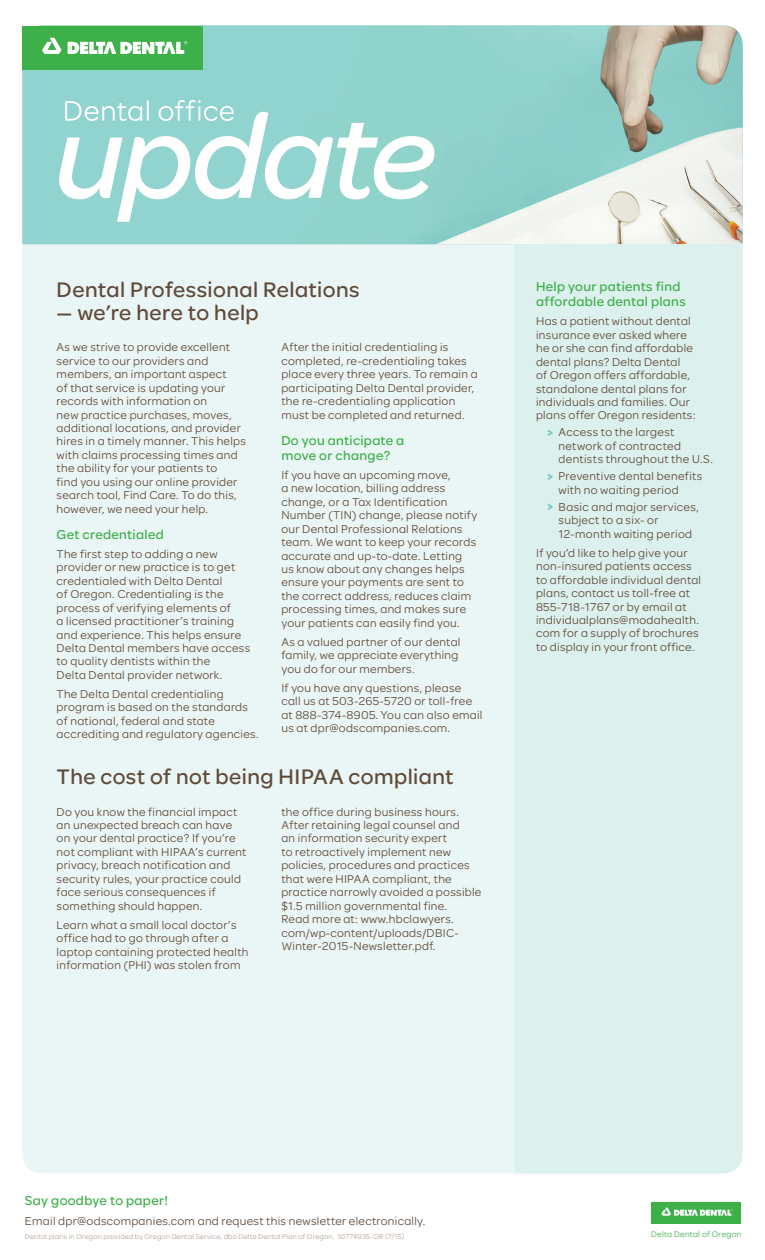
<style>
.page{position:relative;width:765px;height:1260px;background:#fff}
.page>*{position:absolute;margin:0;border:0;box-sizing:border-box;transform-origin:0 0}
.t1{font:500 22.5px "Omnes Moda";letter-spacing:.02em;color:#604b3b}
.t2{font:500 13.75px/15px "Omnes Moda";letter-spacing:.025em;color:#3eb049}
.t3{font:12.25px/13.5px "Omnes Moda";letter-spacing:.025em;color:#604b3b}
.t4{font:8.62px "Omnes Moda";letter-spacing:.025em;color:#3eb049}
.t5{font:7.5px "Omnes Moda";letter-spacing:.025em;color:#b0a297}
.s1{font-weight:700;font-size:12.5px;color:#7acbc4}
</style>
<div class="page">
<div style="left:22px;top:25px;width:721px;height:1148px;background:#eaf6f5;border-radius:19px"></div>
<img style="left:23px;top:26px;width:720px;height:218px">
<div style="left:514px;top:244px;width:228px;height:929px;background:#dcf0ee"></div>
<div style="left:652px;top:1202px;width:89px;height:22px;background:#3eb049"></div>
<svg style="left:661px;top:1208px;width:72px;height:8px"></svg>
<svg style="left:59px;top:100px;width:376px;height:122px;background:#aedfda"></svg>
<div style="left:23px;top:26px;width:180px;height:43px;background:#3eb049"></div>
<svg style="left:42px;top:38px;width:20px;height:16px"></svg>
<svg style="left:68px;top:41px;width:119px;height:13px"></svg>
<h1 class="t1" style="left:57px;top:274px;width:305px">Dental Professional Relations</h1>
<h1 class="t1" style="left:57px;top:297px;width:204px">— we’re here to help</h1>
<p class="t3" style="left:57px;top:340px;width:191px">As we strive to provide excellent service to our providers and members, an important aspect<br>of that service is updating your records with information on<br>new practice purchases, moves, additional locations, and provider hires in a timely manner. This helps with claims processing times and the ability for your patients to<br>find you using our online provider search tool, Find Care. To do this, however, we need your help.</p>
<p class="t2" style="left:57px;top:526px;width:109px">Get credentialed</p>
<p class="t3" style="left:57px;top:546px;width:195px">The first step to adding a new provider or new practice is to get credentialed with Delta Dental<br>of Oregon. Credentialing is the process of verifying elements of<br>a licensed practitioner’s training and experience. This helps ensure<br>Delta Dental members have access to quality dentists within the<br>Delta Dental provider network.</p>
<p class="t3" style="left:57px;top:686px;width:203px">The Delta Dental credentialing program is based on the standards of national, federal and state accrediting and regulatory agencies.</p>
<p class="t3" style="left:281px;top:340px;width:198px">After the initial credentialing is completed, re-credentialing takes place every three years. To remain a participating Delta Dental provider, the re-credentialing application must be completed and returned.</p>
<p class="t2" style="left:281px;top:432px;width:124px">Do you anticipate a move or change?</p>
<p class="t3" style="left:281px;top:467px;width:197px">If you have an upcoming move,<br>a new location, billing address change, or a Tax Identification<br>Number (TIN) change, please notify our Dental Professional Relations team. We want to keep your records accurate and up-to-date. Letting us know about any changes helps ensure your payments are sent to the correct address, reduces claim processing times, and makes sure your patients can easily find you.</p>
<p class="t3" style="left:281px;top:634px;width:181px">As a valued partner of our dental family, we appreciate everything you do for our members.</p>
<p class="t3" style="left:281px;top:680px;width:203px">If you have any questions, please call us at 503-265-5720 or toll-free at 888-374-8905. You can also email us at dpr@odscompanies.com.</p>
<h1 class="t1" style="left:57px;top:761px;width:399px">The cost of not being HIPAA compliant</h1>
<p class="t3" style="left:57px;top:804px;width:191px">Do you know the financial impact an unexpected breach can have on your dental practice? If you’re not compliant with HIPAA’s current privacy, breach notification and security rules, your practice could face serious consequences if something should happen.</p>
<p class="t3" style="left:57px;top:917px;width:193px">Learn what a small local doctor’s office had to go through after a laptop containing protected health information (PHI) was stolen from</p>
<p class="t3" style="left:281px;top:804px;width:202px">the office during business hours.<br>After retaining legal counsel and<br>an information security expert<br>to retroactively implement new policies, procedures and practices that were HIPAA compliant, the practice narrowly avoided a possible $1.5 million governmental fine.<br>Read more at: www.hbclawyers. com/wp-content/uploads/DBIC-Winter-2015-Newsletter.pdf.</p>
<p class="t2" style="left:536px;top:278px;width:151px">Help your patients find affordable dental plans</p>
<p class="t3" style="left:536px;top:314px;width:161px">Has a patient without dental insurance ever asked where he or she can find affordable dental plans? Delta Dental<br>of Oregon offers affordable, standalone dental plans for individuals and families. Our plans offer Oregon residents:</p>
<p class="t3" style="left:559px;top:425px;width:156px;text-indent:-11px"><span class="s1">&gt;</span> Access to the largest network of contracted dentists throughout the U.S.</p>
<p class="t3" style="left:559px;top:469px;width:145px;text-indent:-11px"><span class="s1">&gt;</span> Preventive dental benefits with no waiting period</p>
<p class="t3" style="left:559px;top:499px;width:142px;text-indent:-11px"><span class="s1">&gt;</span> Basic and major services, subject to a six- or<br>12-month waiting period</p>
<p class="t3" style="left:536px;top:545px;width:167px">If you’d like to help give your non-insured patients access to affordable individual dental plans, contact us toll-free at<br>855-718-1767 or by email at individualplans@modahealth. com for a supply of brochures to display in your front office.</p>
<p class="t2" style="left:25px;top:1193px;width:145px">Say goodbye to paper!</p>
<p class="t3" style="left:25px;top:1213px;width:402px">Email dpr@odscompanies.com and request this newsletter electronically.</p>
<p class="t5" style="left:25px;top:1231px;width:381px">Dental plans in Oregon provided by Oregon Dental Service, dba Delta Dental Plan of Oregon. 10774935-OR (7/15)</p>
<p class="t4" style="left:651px;top:1229px;width:92px">Delta Dental of Oregon</p>
</div>
